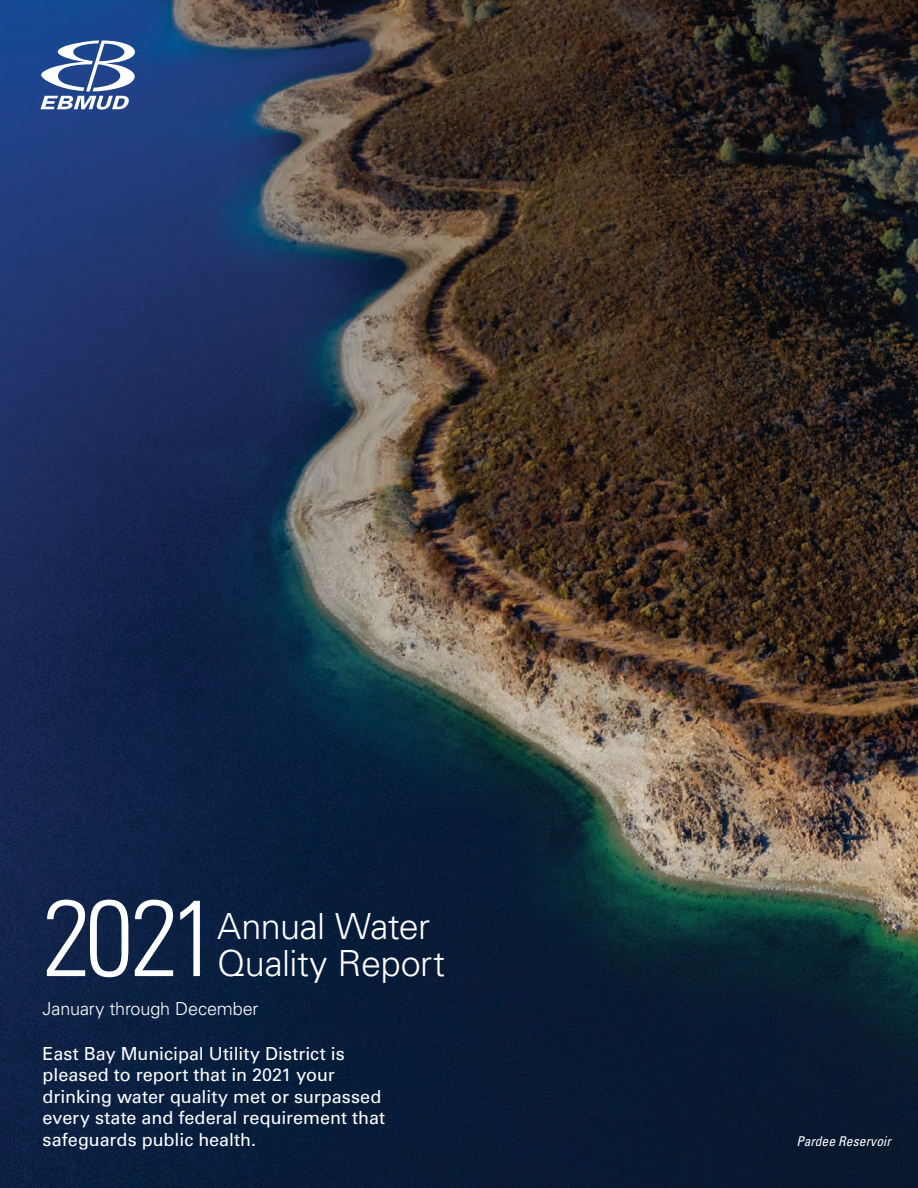
<style>
.page{position:relative;width:918px;height:1188px;background:#fff}
.page>*{position:absolute;margin:0;border:0;box-sizing:border-box;transform-origin:0 0}
.t1{font:300 condensed 108px "Univers LT Std";color:#fff}
.t2{font:300 36px/37.2px "Univers LT Std";letter-spacing:-.015em;color:#fff}
.t3{font:18px/21.6px "Univers LT Std";color:#fff}
.t4{font:300 18px "Univers LT Std";letter-spacing:-.005em;color:#fff}
.t5{font:italic condensed 13.5px "Univers LT Std";letter-spacing:.01em;color:#fff}
</style>
<div class="page">
<img style="left:0;top:0;width:918px;height:1188px">
<svg style="left:33px;top:40px;width:108px;height:70px"></svg>
<h1 class="t1" style="left:43px;top:873px;width:177px">2021</h1>
<h2 class="t2" style="left:217px;top:908px;width:229px">Annual Water<br>Quality Report</h2>
<p class="t4" style="left:43px;top:998px;width:217px">January through December</p>
<p class="t3" style="left:43px;top:1042px;width:344px">East Bay Municipal Utility District is pleased to report that in 2021 your drinking water quality met or surpassed every state and federal requirement that safeguards public health.</p>
<p class="t5" style="left:796px;top:1133px;width:96px">Pardee Reservoir</p>
</div>
